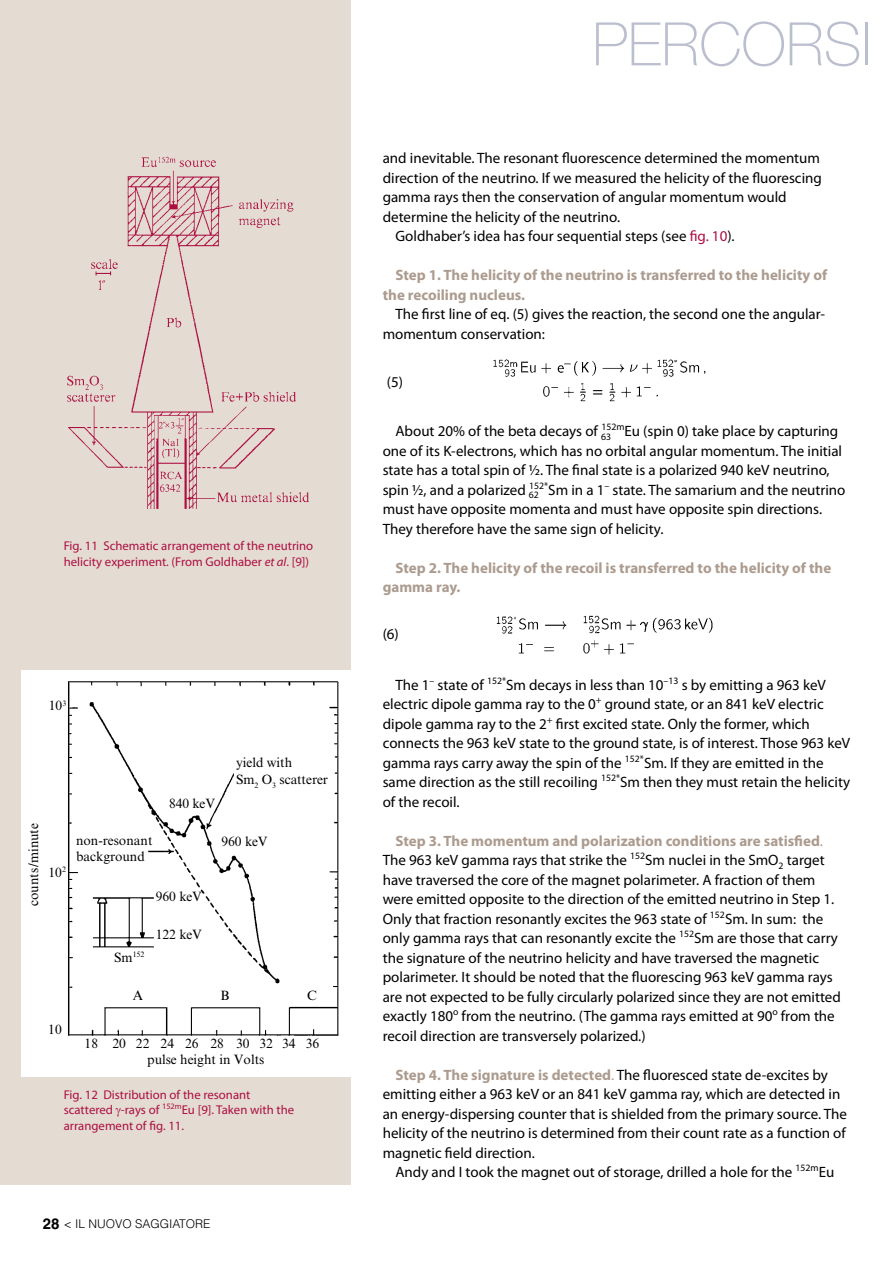
<style>
.page{position:relative;width:893px;height:1263px;background:#fff}
.page>*{position:absolute;margin:0;border:0;box-sizing:border-box;transform-origin:0 0}
.t1{font:100 60px "Helvetica Neue LT Std";color:#babecf}
.t2{font:15px/19.5px "Myriad Pro";color:#000}
.t3{font:700 15px/19.5px "Myriad Pro";color:#ac9b8f}
.t4{font:13.5px/16.2px "Times New Roman MT Std";color:#000}
.t5{font:12.75px/15.3px "Myriad Pro";color:#ad0e42}
.t6{font:300 12px "Helvetica LT Std";color:#000}
.t7{font:7.8px "Times New Roman MT Std";color:#000}
.s1{font-style:italic}
.s2{font-size:13.5px}
.s3{font-weight:700;font-size:15px}
.s4{color:#ad0e42}
.s5{font-weight:700;color:#ac9b8f}
.s6{color:#ac9b8f}
</style>
<div class="page">
<div style="left:0;top:0;width:350px;height:1184px;background:#e4dcd2"></div>
<img style="left:493px;top:359px;width:213px;height:43px">
<img style="left:496px;top:615px;width:217px;height:40px">
<div style="left:21px;top:670px;width:336px;height:406px;background:#fff"></div>
<img style="left:68px;top:681px;width:271px;height:355px">
<img style="left:67px;top:156px;width:242px;height:353px">
<p class="t5" style="left:64px;top:538px;width:251px">Fig. 11 Schematic arrangement of the neutrino helicity experiment. (From Goldhaber <span class="s1">et al</span>. [9])</p>
<p class="t4" style="left:49px;top:698px;width:19px">10<sup>3</sup></p>
<p class="t4" style="left:25px;top:906px;width:84px;rotate:-90deg">counts/minute</p>
<p class="t4" style="left:169px;top:795px;width:48px">840 keV</p>
<p class="t4" style="left:236px;top:755px;width:94px">yield with<br>Sm<sub>2</sub> O<sub>3</sub> scatterer</p>
<p class="t4" style="left:49px;top:864px;width:19px">10<sup>2</sup></p>
<p class="t4" style="left:76px;top:832px;width:78px">non-resonant background</p>
<p class="t7" style="left:114px;top:950px;width:32px"><span class="s2">Sm</span>152</p>
<p class="t4" style="left:156px;top:888px;width:48px">960 keV</p>
<p class="t4" style="left:156px;top:926px;width:48px">122 keV</p>
<p class="t4" style="left:221px;top:833px;width:48px">960 keV</p>
<p class="t4" style="left:48px;top:1022px;width:15px">10</p>
<p class="t4" style="left:133px;top:987px;width:12px">A</p>
<p class="t4" style="left:221px;top:987px;width:11px">B</p>
<p class="t4" style="left:307px;top:987px;width:11px">C</p>
<p class="t4" style="left:112px;top:1035px;width:15px">20</p>
<p class="t4" style="left:161px;top:1035px;width:15px">24</p>
<p class="t4" style="left:210px;top:1035px;width:15px">28</p>
<p class="t4" style="left:259px;top:1035px;width:15px">32</p>
<p class="t4" style="left:306px;top:1035px;width:15px">36</p>
<p class="t4" style="left:85px;top:1035px;width:15px">18</p>
<p class="t4" style="left:136px;top:1035px;width:15px">22</p>
<p class="t4" style="left:185px;top:1035px;width:15px">26</p>
<p class="t4" style="left:236px;top:1035px;width:15px">30</p>
<p class="t4" style="left:282px;top:1035px;width:15px">34</p>
<p class="t4" style="left:147px;top:1051px;width:119px">pulse height in Volts</p>
<p class="t5" style="left:64px;top:1087px;width:232px">Fig. 12 Distribution of the resonant scattered -rays of <sup>152m</sup>Eu [9]. Taken with the arrangement of fig. 11.</p>
<p class="t6" style="left:43px;top:1216px;width:169px"><span class="s3">28</span> &lt; IL NUOVO SAGGIATORE</p>
<h1 class="t1" style="left:592px;top:10px;width:281px">PERCORSI</h1>
<p class="t2" style="left:383px;top:148px;width:439px">and inevitable. The resonant fluorescence determined the momentum</p>
<p class="t2" style="left:383px;top:168px;width:441px">direction of the neutrino. If we measured the helicity of the fluorescing</p>
<p class="t2" style="left:383px;top:187px;width:406px">gamma rays then the conservation of angular momentum would</p>
<p class="t2" style="left:383px;top:207px;width:239px">determine the helicity of the neutrino.</p>
<p class="t2" style="left:395px;top:226px;width:341px">Goldhaber’s idea has four sequential steps (see <span class="s4">fig. 10</span>).</p>
<p class="t3" style="left:383px;top:265px;width:446px;text-indent:13px">Step 1. The helicity of the neutrino is transferred to the helicity of the recoiling nucleus.</p>
<p class="t2" style="left:383px;top:304px;width:444px;text-indent:13px">The first line of eq. (5) gives the reaction, the second one the angular&shy;momentum conservation:</p>
<p class="t2" style="left:387px;top:372px;width:18px">(5)</p>
<p class="t2" style="left:395px;top:421px;width:217px">About 20% of the beta decays of <sub>63</sub></p>
<p class="t2" style="left:383px;top:421px;width:461px;text-indent:219px"><sup>152m</sup>Eu (spin 0) take place by capturing one of its K-electrons, which has no orbital angular momentum. The initial state has a total spin of ½. The final state is a polarized 940 keV neutrino, spin ½, and a polarized <sub>62</sub></p>
<p class="t2" style="left:383px;top:480px;width:464px;text-indent:147px"><sup>152*</sup>Sm in a 1<sup>–</sup> state. The samarium and the neutrino must have opposite momenta and must have opposite spin directions.<br>They therefore have the same sign of helicity.</p>
<p class="t3" style="left:383px;top:557px;width:450px;text-indent:13px">Step 2. The helicity of the recoil is transferred to the helicity of the gamma ray.</p>
<p class="t2" style="left:383px;top:624px;width:18px">(6)</p>
<p class="t2" style="left:383px;top:675px;width:469px;text-indent:13px">The 1<sup>–</sup> state of <sup>152*</sup>Sm decays in less than 10<sup>–13</sup> s by emitting a 963 keV electric dipole gamma ray to the 0<sup>+</sup> ground state, or an 841 keV electric dipole gamma ray to the 2<sup>+</sup> first excited state. Only the former, which connects the 963 keV state to the ground state, is of interest. Those 963 keV gamma rays carry away the spin of the <sup>152*</sup>Sm. If they are emitted in the same direction as the still recoiling <sup>152*</sup>Sm then they must retain the helicity of the recoil.</p>
<p class="t2" style="left:383px;top:831px;width:460px;text-indent:13px"><span class="s5">Step 3. The momentum and polarization conditions are satisfied</span><span class="s6">.<br></span>The 963 keV gamma rays that strike the <sup>152</sup>Sm nuclei in the SmO<sub>2</sub> target have traversed the core of the magnet polarimeter. A fraction of them were emitted opposite to the direction of the emitted neutrino in Step 1.<br>Only that fraction resonantly excites the 963 state of <sup>152</sup>Sm. In sum: the only gamma rays that can resonantly excite the <sup>152</sup>Sm are those that carry the signature of the neutrino helicity and have traversed the magnetic polarimeter. It should be noted that the fluorescing 963 keV gamma rays are not expected to be fully circularly polarized since they are not emitted exactly 180<sup>o</sup> from the neutrino. (The gamma rays emitted at 90<sup>o</sup> from the recoil direction are transversely polarized.)</p>
<p class="t2" style="left:383px;top:1065px;width:466px;text-indent:13px"><span class="s5">Step 4. The signature is detected</span><span class="s6">.</span> The fluoresced state de-excites by emitting either a 963 keV or an 841 keV gamma ray, which are detected in an energy-dispersing counter that is shielded from the primary source. The helicity of the neutrino is determined from their count rate as a function of magnetic field direction.</p>
<p class="t2" style="left:395px;top:1162px;width:440px">Andy and I took the magnet out of storage, drilled a hole for the <sup>152m</sup>Eu</p>
</div>
